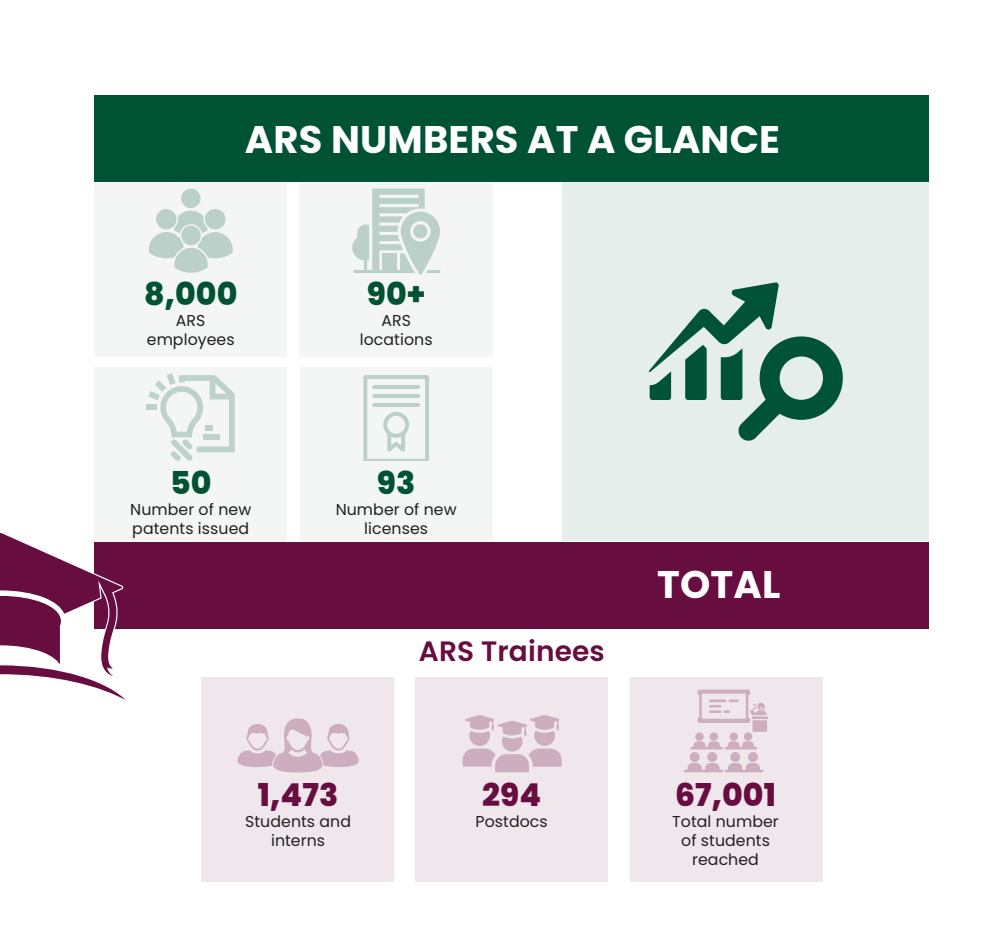
<style>
.page{position:relative;width:1008px;height:945px;background:#fff}
.page>*{position:absolute;margin:0;border:0;box-sizing:border-box;transform-origin:0 0}
.t1{font:700 38.5px "Poppins";letter-spacing:.005em;color:#fff}
.t2{font:800 31.5px "Poppins";letter-spacing:.005em;color:#680d3f}
.t3{font:800 31.5px "Poppins";letter-spacing:.005em;color:#005235}
.t4{font:600 28px "Poppins";letter-spacing:.005em;color:#680d3f}
.t5{font:15.75px/19.2px "Poppins";letter-spacing:.005em;color:#231f20;text-align:center}
</style>
<div class="page">
<div style="left:94px;top:95px;width:835px;height:87px;background:#005235"></div>
<div style="left:94px;top:367px;width:193px;height:174px;background:#f3f6f5"></div>
<svg style="left:148px;top:373px;width:87px;height:88px"></svg>
<div style="left:147px;top:404px;width:10px;height:6px;background:#bdd2cb"></div>
<div style="left:300px;top:367px;width:193px;height:174px;background:#f3f6f5"></div>
<svg style="left:363px;top:375px;width:66px;height:86px"></svg>
<div style="left:94px;top:542px;width:835px;height:87px;background:#680d3f"></div>
<div style="left:94px;top:183px;width:193px;height:174px;background:#f3f6f5"></div>
<div style="left:181px;top:189px;width:20px;height:19px;background:#bbd0c9;border-radius:50%"></div>
<svg style="left:149px;top:209px;width:84px;height:64px"></svg>
<div style="left:299px;top:183px;width:194px;height:174px;background:#f3f6f5"></div>
<svg style="left:352px;top:189px;width:88px;height:86px"></svg>
<div style="left:563px;top:183px;width:366px;height:358px;background:#e6eeeb"></div>
<svg style="left:649px;top:282px;width:194px;height:159px"></svg>
<svg style="left:0;top:533px;width:126px;height:167px"></svg>
<div style="left:201px;top:677px;width:193px;height:205px;background:#f0e7ec"></div>
<svg style="left:238px;top:719px;width:121px;height:54px"></svg>
<div style="left:415px;top:677px;width:193px;height:205px;background:#f0e7ec"></div>
<svg style="left:463px;top:715px;width:99px;height:57px"></svg>
<div style="left:630px;top:677px;width:192px;height:205px;background:#f0e7ec"></div>
<svg style="left:684px;top:690px;width:84px;height:82px"></svg>
<p class="t1" style="left:245px;top:118px;width:537px">ARS NUMBERS AT A GLANCE</p>
<p class="t3" style="left:144px;top:276px;width:95px">8,000</p>
<p class="t5" style="left:176px;top:311px;width:31px">ARS</p>
<p class="t5" style="left:147px;top:330px;width:89px">employees</p>
<p class="t3" style="left:367px;top:276px;width:60px">90+</p>
<p class="t5" style="left:381px;top:311px;width:31px">ARS</p>
<p class="t5" style="left:360px;top:330px;width:74px">locations</p>
<p class="t3" style="left:170px;top:465px;width:43px">50</p>
<p class="t5" style="left:130px;top:500px;width:123px">Number of new</p>
<p class="t5" style="left:132px;top:519px;width:118px">patents issued</p>
<p class="t3" style="left:377px;top:465px;width:40px">93</p>
<p class="t5" style="left:336px;top:500px;width:123px">Number of new</p>
<p class="t5" style="left:364px;top:519px;width:65px">licenses</p>
<p class="t4" style="left:419px;top:635px;width:187px">ARS Trainees</p>
<p class="t2" style="left:258px;top:776px;width:82px">1,473</p>
<p class="t5" style="left:245px;top:811px;width:107px">Students and</p>
<p class="t5" style="left:271px;top:831px;width:56px">interns</p>
<p class="t2" style="left:482px;top:776px;width:61px">294</p>
<p class="t5" style="left:476px;top:811px;width:74px">Postdocs</p>
<p class="t1" style="left:657px;top:562px;width:125px">TOTAL</p>
<p class="t2" style="left:675px;top:776px;width:102px">67,001</p>
<p class="t5" style="left:672px;top:811px;width:108px">Total number</p>
<p class="t5" style="left:681px;top:831px;width:90px">of students reached</p>
</div>
